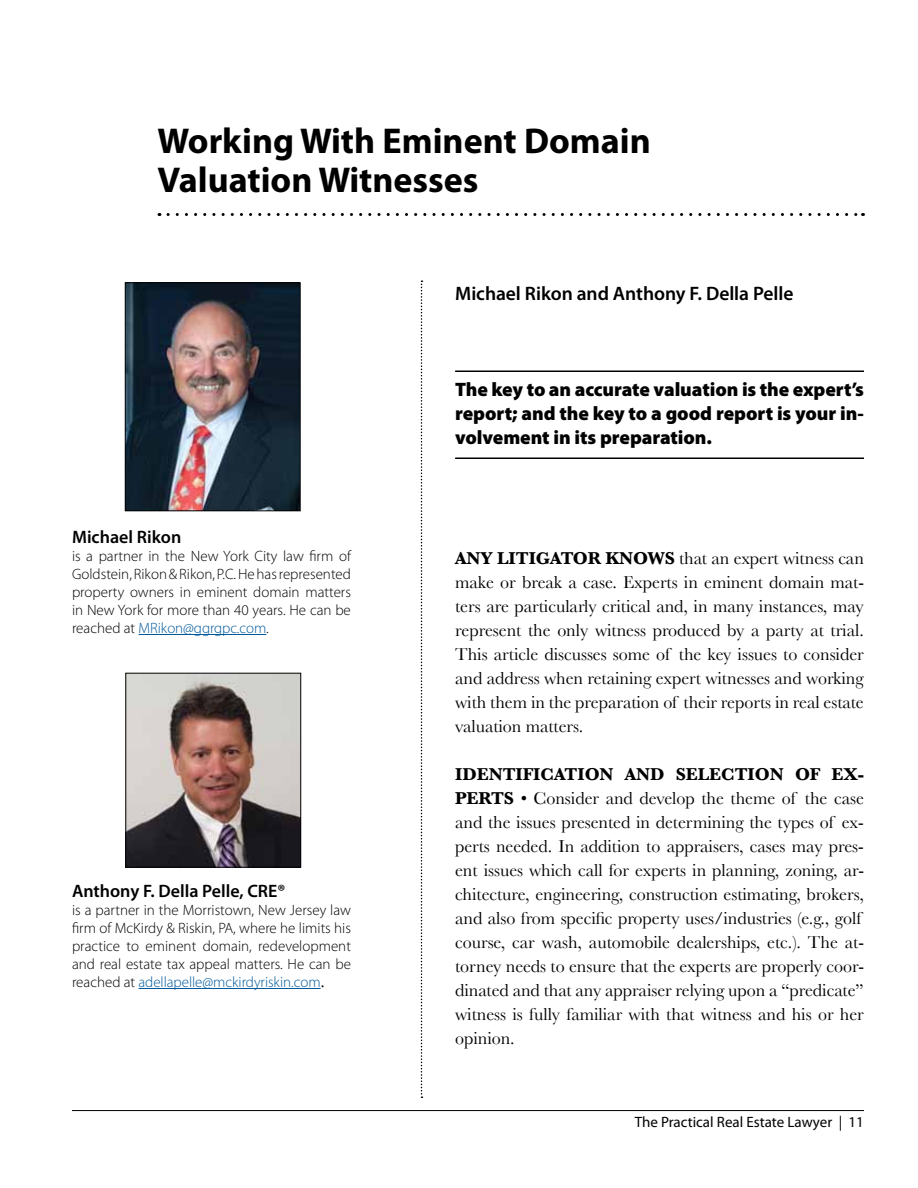
<style>
.page{position:relative;width:918px;height:1188px;background:#fff}
.page>*{position:absolute;margin:0;border:0;box-sizing:border-box;transform-origin:0 0}
.t1{font:700 36px/39px "Myriad Pro";color:#000}
.t2{font:900 19.5px/24px "Myriad Pro";letter-spacing:-.005em;color:#000;text-align:justify}
.t3{font:600 19.5px "Myriad Pro";letter-spacing:-.005em;color:#000}
.t4{font:18px/24px "Baskerville";letter-spacing:-.005em;color:#000;text-align:justify}
.t5{font:700 18px "Baskerville";letter-spacing:-.005em;color:#000}
.t6{font:600 18px "Myriad Pro";color:#000}
.t7{font:300 15px/18px "Myriad Pro";color:#000;text-align:justify}
.t8{font:15px "Myriad Pro";color:#000}
.s1{color:#00599c}
.s2{font-family:"Baskerville";font-weight:400;font-size:18px}
.s3{font-weight:700}
</style>
<div class="page">
<hr style="left:72px;top:1110px;width:792px;height:1px;background:#000">
<hr style="left:455px;top:370px;width:409px;height:2px;background:#000">
<hr style="left:455px;top:458px;width:409px;height:1px;background:#000">
<hr style="left:139px;top:634px;width:127px;height:1px;background:#00599c">
<hr style="left:139px;top:988px;width:182px;height:1px;background:#00599c">
<svg style="left:421px;top:280px;width:2px;height:818px"></svg>
<svg style="left:168px;top:213px;width:695px;height:3px"></svg>
<img style="left:127px;top:284px;width:172px;height:225px">
<div style="left:125px;top:282px;width:176px;height:229px;border:1px solid #000"></div>
<img style="left:127px;top:675px;width:172px;height:191px">
<div style="left:125px;top:673px;width:176px;height:195px;border:1px solid #000"></div>
<h1 class="t1" style="left:158px;top:120px;width:495px">Working With Eminent Domain<br>Valuation Witnesses</h1>
<p class="t3" style="left:455px;top:281px;width:340px">Michael Rikon and Anthony F. Della Pelle</p>
<p class="t6" style="left:72px;top:526px;width:111px">Michael Rikon</p>
<p class="t7" style="left:72px;top:547px;width:281px">is a partner in the New York City law firm of Goldstein, Rikon &amp; Rikon, P.C. He has represented property owners in eminent domain matters in New York for more than 40 years. He can be reached at <span class="s1">MRikon@ggrgpc.com</span>.</p>
<p class="t6" style="left:72px;top:880px;width:215px">Anthony F. Della Pelle, CRE®</p>
<p class="t7" style="left:72px;top:901px;width:281px">is a partner in the Morristown, New Jersey law firm of McKirdy &amp; Riskin, PA, where he limits his practice to eminent domain, redevelopment and real estate tax appeal matters. He can be reached at <span class="s1">adellapelle@mckirdyriskin.com</span><span class="s2">.</span></p>
<p class="t2" style="left:455px;top:377px;width:410px">The key to an accurate valuation is the expert’s report; and the key to a good report is your in&shy;volvement in its preparation.</p>
<p class="t4" style="left:455px;top:546px;width:410px"><span class="s3">ANY LITIGATOR KNOWS</span> that an expert witness can make or break a case. Experts in eminent domain mat&shy;ters are particularly critical and, in many instances, may represent the only witness produced by a party at trial.<br>This article discusses some of the key issues to consider and address when retaining expert witnesses and working with them in the preparation of their reports in real estate valuation matters.</p>
<p class="t5" style="left:455px;top:764px;width:46px">IDENTI</p>
<p class="t5" style="left:523px;top:764px;width:55px">FICATION</p>
<p class="t5" style="left:625px;top:764px;width:123px">AND SELECTION</p>
<p class="t5" style="left:795px;top:764px;width:70px">OF EX-</p>
<p class="t5" style="left:455px;top:788px;width:36px">PERTS</p>
<p class="t4" style="left:455px;top:786px;width:410px;text-align:left;text-indent:66px">• Consider and develop the theme of the case and the issues presented in determining the types of ex&shy;perts needed. In addition to appraisers, cases may pres&shy;ent issues which call for experts in planning, zoning, ar&shy;chitecture, engineering, construction estimating, brokers, and also from specific property uses/industries (e.g., golf course, car wash, automobile dealerships, etc.). The at&shy;torney needs to ensure that the experts are properly coor&shy;dinated and that any appraiser relying upon a “predicate” witness is fully familiar with that witness and his or her opinion.</p>
<p class="t8" style="left:635px;top:1113px;width:231px">The Practical Real Estate Lawyer | 11</p>
</div>
